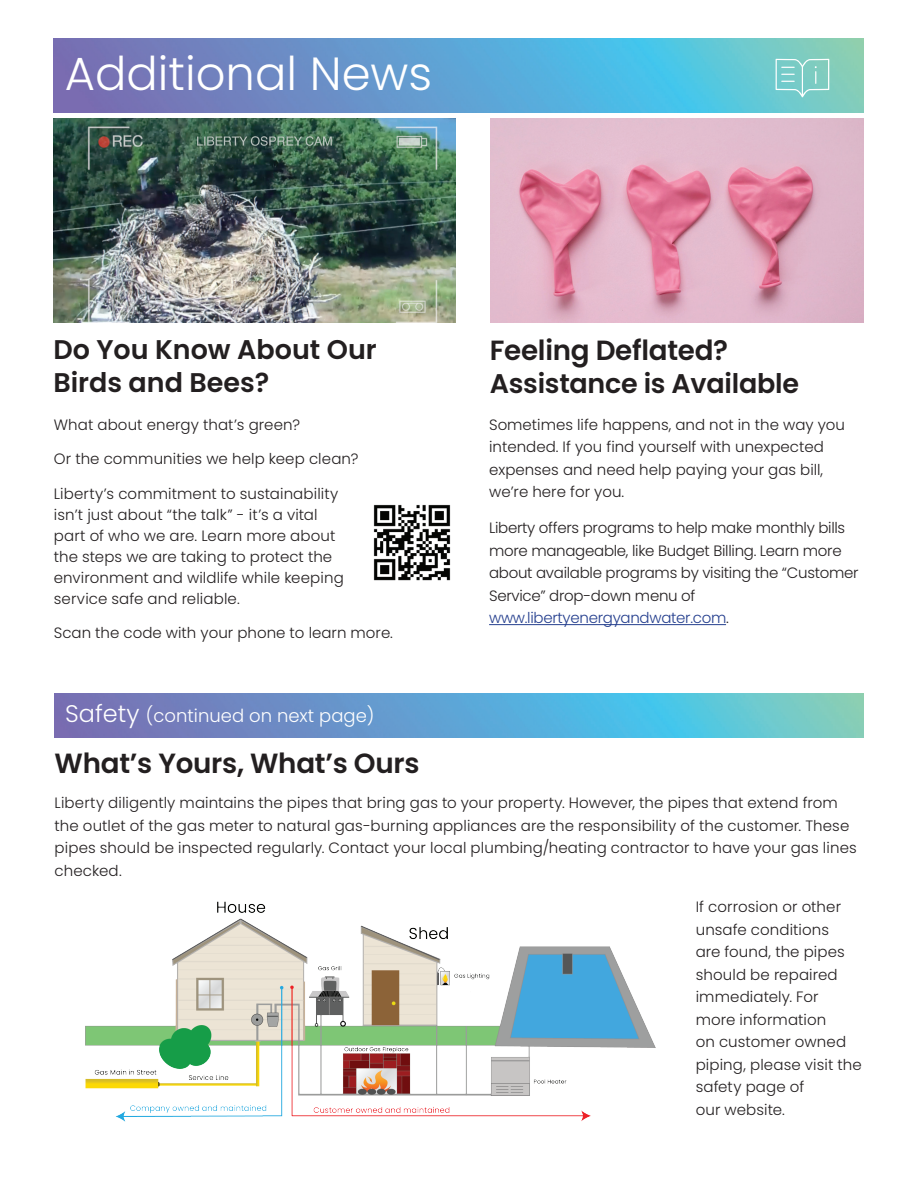
<style>
.page{position:relative;width:918px;height:1188px;background:#fff}
.page>*{position:absolute;margin:0;border:0;box-sizing:border-box;transform-origin:0 0}
.t1{font:300 46.5px "Poppins";color:#fff}
.t2{font:600 27.75px "Poppins";letter-spacing:-.01em;color:#231f20}
.t3{font:600 27px/32.4px "Poppins";color:#231f20}
.t4{font:300 18px "Poppins";color:#fff}
.t5{font:300 15px/22.5px "Poppins";letter-spacing:.005em;color:#231f20}
.t6{font:300 15px/22.5px "Poppins";letter-spacing:-.02em;color:#231f20}
.s1{color:#253f8e}
.s2{font-size:24px}
</style>
<div class="page">
<img style="left:54px;top:694px;width:810px;height:43px">
<img style="left:373px;top:504px;width:78px;height:77px">
<img style="left:53px;top:118px;width:402px;height:204px">
<hr style="left:489px;top:624px;width:237px;height:1px;background:#253f8e">
<img style="left:490px;top:118px;width:373px;height:204px">
<img style="left:85px;top:901px;width:571px;height:221px">
<img style="left:53px;top:39px;width:810px;height:73px">
<svg style="left:776px;top:59px;width:53px;height:38px;background:#8cd2cd"></svg>
<h1 class="t1" style="left:65px;top:47px;width:369px">Additional News</h1>
<h3 class="t3" style="left:53px;top:334px;width:325px">Do You Know About Our<br>Birds and Bees?</h3>
<p class="t5" style="left:54px;top:413px;width:248px">What about energy that’s green?</p>
<p class="t5" style="left:54px;top:448px;width:306px">Or the communities we help keep clean?</p>
<p class="t5" style="left:54px;top:483px;width:292px;line-height:21px">Liberty’s commitment to sustainability isn’t just about “the talk” - it’s a vital part of who we are. Learn more about the steps we are taking to protect the environment and wildlife while keeping service safe and reliable.</p>
<p class="t5" style="left:54px;top:622px;width:341px">Scan the code with your phone to learn more.</p>
<h2 class="t2" style="left:490px;top:334px;width:240px">Feeling Deflated?</h2>
<h3 class="t3" style="left:490px;top:368px;width:311px">Assistance is Available</h3>
<p class="t5" style="left:489px;top:413px;width:357px">Sometimes life happens, and not in the way you intended. If you find yourself with unexpected expenses and need help paying your gas bill, we’re here for you.</p>
<p class="t6" style="left:489px;top:517px;width:371px">Liberty offers programs to help make monthly bills more manageable, like Budget Billing. Learn more about available programs by visiting the “Customer Service” drop-down menu of <span class="s1">www.libertyenergyandwater.com</span>.</p>
<p class="t4" style="left:65px;top:705px;width:311px"><span class="s2">Safety</span> (continued on next page)</p>
<h2 class="t2" style="left:55px;top:747px;width:366px">What’s Yours, What’s Ours</h2>
<p class="t5" style="left:55px;top:792px;width:804px">Liberty diligently maintains the pipes that bring gas to your property. However, the pipes that extend from the outlet of the gas meter to natural gas-burning appliances are the responsibility of the customer. These pipes should be inspected regularly. Contact your local plumbing/heating contractor to have your gas lines checked.</p>
<p class="t5" style="left:696px;top:896px;width:168px">If corrosion or other unsafe conditions<br>are found, the pipes should be repaired immediately. For more information<br>on customer owned piping, please visit the safety page of<br>our website.</p>
</div>
